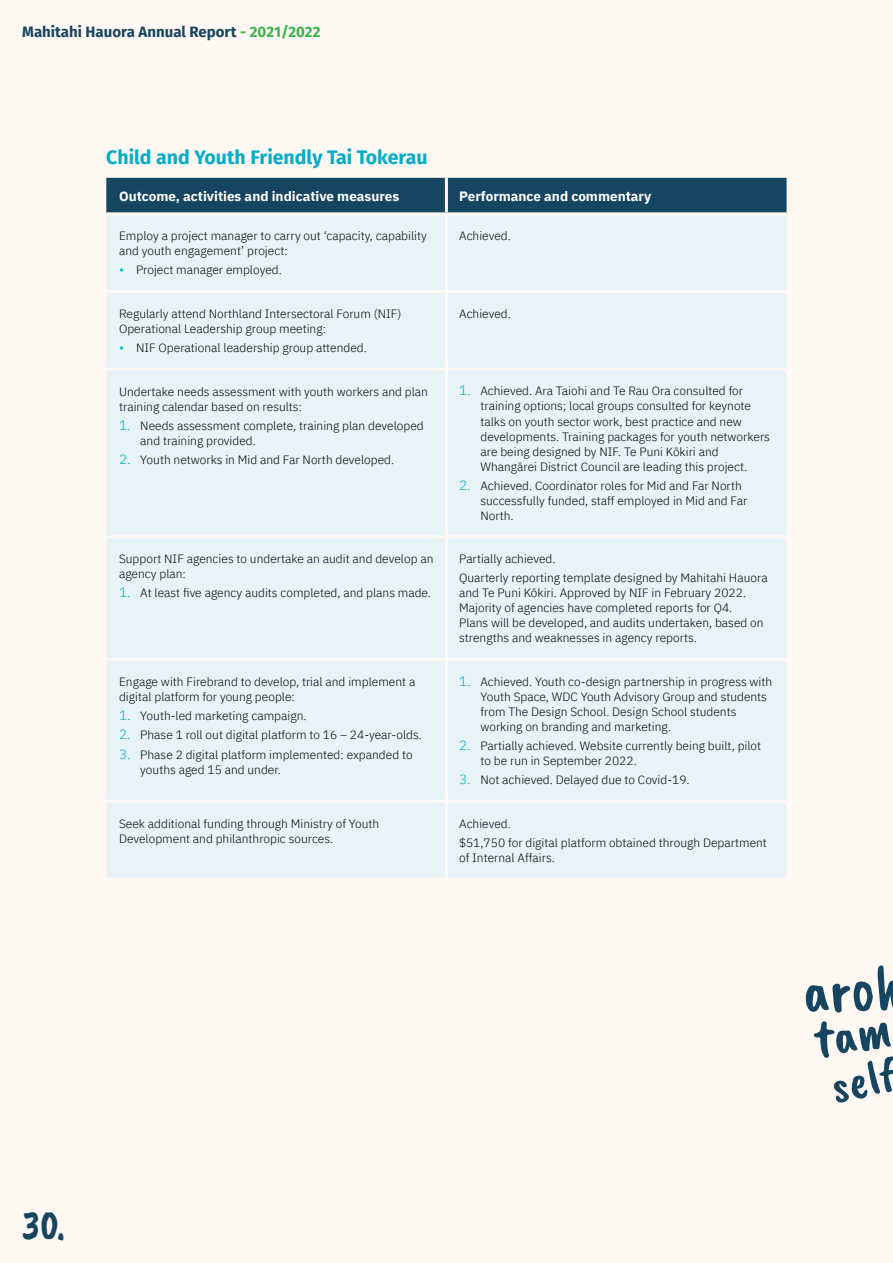
<style>
.page{position:relative;width:893px;height:1263px;background:#fff8f3}
.page>*{position:absolute;margin:0;border:0;box-sizing:border-box;transform-origin:0 0}
.t1{font:42px "Caveat Brush";color:#164561}
.t2{font:700 19.5px "Fira Sans";color:#00acc8}
.t3{font:700 15px "Fira Sans";color:#164561}
.t4{font:700 13.5px "IBM Plex Sans";color:#fff}
.t5{font:300 12px/15px "IBM Plex Sans";color:#000}
.s1{color:#39b54a}
.s2{font-size:13.5px;color:#00acc8}
</style>
<div class="page">
<div style="left:106px;top:178px;width:680px;height:34px;background:#164561"></div>
<div style="left:106px;top:215px;width:680px;height:662px;background:#e7f3f6"></div>
<hr style="left:445px;top:215px;width:3px;height:75px;background:#fff8f3">
<hr style="left:445px;top:293px;width:3px;height:75px;background:#fff8f3">
<hr style="left:445px;top:371px;width:3px;height:164px;background:#fff8f3">
<hr style="left:445px;top:538px;width:3px;height:120px;background:#fff8f3">
<hr style="left:445px;top:661px;width:3px;height:139px;background:#fff8f3">
<hr style="left:445px;top:803px;width:3px;height:74px;background:#fff8f3">
<hr style="left:445px;top:178px;width:3px;height:34px;background:#fff8f3">
<hr style="left:106px;top:290px;width:340px;height:3px;background:#fff8f3">
<hr style="left:446px;top:290px;width:340px;height:3px;background:#fff8f3">
<hr style="left:106px;top:368px;width:340px;height:3px;background:#fff8f3">
<hr style="left:446px;top:368px;width:340px;height:3px;background:#fff8f3">
<hr style="left:106px;top:535px;width:340px;height:3px;background:#fff8f3">
<hr style="left:446px;top:535px;width:340px;height:3px;background:#fff8f3">
<hr style="left:106px;top:658px;width:340px;height:3px;background:#fff8f3">
<hr style="left:446px;top:658px;width:340px;height:3px;background:#fff8f3">
<hr style="left:106px;top:800px;width:340px;height:3px;background:#fff8f3">
<hr style="left:446px;top:800px;width:340px;height:3px;background:#fff8f3">
<svg style="left:805px;top:965px;width:88px;height:48px"></svg>
<svg style="left:814px;top:1021px;width:79px;height:82px"></svg>
<p class="t3" style="left:22px;top:22px;width:300px">Mahitahi Hauora Annual Report <span class="s1">- 2021/2022</span></p>
<h2 class="t2" style="left:106px;top:144px;width:323px">Child and Youth Friendly Tai Tokerau</h2>
<p class="t4" style="left:119px;top:186px;width:282px">Outcome, activities and indicative measures</p>
<p class="t4" style="left:459px;top:186px;width:194px">Performance and commentary</p>
<p class="t5" style="left:119px;top:227px;width:309px">Employ a project manager to carry out ‘capacity, capability and youth engagement’ project:</p>
<p class="t5" style="left:119px;top:262px;width:164px"><span class="s2">•</span> Project manager employed.</p>
<p class="t5" style="left:459px;top:227px;width:53px">Achieved.</p>
<p class="t5" style="left:119px;top:305px;width:284px">Regularly attend Northland Intersectoral Forum (NIF)<br>Operational Leadership group meeting:</p>
<p class="t5" style="left:119px;top:339px;width:249px"><span class="s2">•</span> NIF Operational leadership group attended.</p>
<p class="t5" style="left:119px;top:383px;width:310px">Undertake needs assessment with youth workers and plan training calendar based on results:</p>
<p class="t5" style="left:140px;top:417px;width:285px;text-indent:-21px"><span class="s2">1.</span> Needs assessment complete, training plan developed and training provided.</p>
<p class="t5" style="left:119px;top:451px;width:277px"><span class="s2">2.</span> Youth networks in Mid and Far North developed.</p>
<p class="t5" style="left:119px;top:550px;width:316px">Support NIF agencies to undertake an audit and develop an agency plan:</p>
<p class="t5" style="left:119px;top:585px;width:313px"><span class="s2">1.</span> At least five agency audits completed, and plans made.</p>
<p class="t5" style="left:119px;top:673px;width:298px">Engage with Firebrand to develop, trial and implement a digital platform for young people:</p>
<p class="t5" style="left:119px;top:707px;width:189px"><span class="s2">1.</span> Youth-led marketing campaign.</p>
<p class="t5" style="left:119px;top:726px;width:304px"><span class="s2">2.</span> Phase 1 roll out digital platform to 16 – 24-year-olds.</p>
<p class="t5" style="left:140px;top:746px;width:274px;text-indent:-21px"><span class="s2">3.</span> Phase 2 digital platform implemented: expanded to youths aged 15 and under.</p>
<p class="t5" style="left:459px;top:305px;width:53px">Achieved.</p>
<p class="t5" style="left:480px;top:383px;width:291px;text-indent:-21px"><span class="s2">1.</span> Achieved. Ara Taiohi and Te Rau Ora consulted for training options; local groups consulted for keynote talks on youth sector work, best practice and new developments. Training packages for youth networkers are being designed by NIF. Te Puni Kōkiri and Whangārei District Council are leading this project.</p>
<p class="t5" style="left:480px;top:477px;width:268px;text-indent:-21px"><span class="s2">2.</span> Achieved. Coordinator roles for Mid and Far North successfully funded, staff employed in Mid and Far<br>North.</p>
<p class="t5" style="left:459px;top:548px;width:310px;line-height:19.2px">Partially achieved.<br>Quarterly reporting template designed by Mahitahi Hauora</p>
<p class="t5" style="left:459px;top:585px;width:306px">and Te Puni Kōkiri. Approved by NIF in February 2022.<br>Majority of agencies have completed reports for Q4.<br>Plans will be developed, and audits undertaken, based on strengths and weaknesses in agency reports.</p>
<p class="t5" style="left:480px;top:673px;width:293px;text-indent:-21px"><span class="s2">1.</span> Achieved. Youth co-design partnership in progress with Youth Space, WDC Youth Advisory Group and students from The Design School. Design School students working on branding and marketing.</p>
<p class="t5" style="left:480px;top:737px;width:282px;text-indent:-21px"><span class="s2">2.</span> Partially achieved. Website currently being built, pilot to be run in September 2022.</p>
<p class="t5" style="left:459px;top:771px;width:232px"><span class="s2">3.</span> Not achieved. Delayed due to Covid-19.</p>
<p class="t5" style="left:119px;top:815px;width:262px">Seek additional funding through Ministry of Youth<br>Development and philanthropic sources.</p>
<p class="t5" style="left:459px;top:813px;width:309px;line-height:19.2px">Achieved.<br>$51,750 for digital platform obtained through Department</p>
<p class="t5" style="left:459px;top:849px;width:97px">of Internal Affairs.</p>
<h1 class="t1" style="left:22px;top:1201px;width:45px">30.</h1>
</div>
